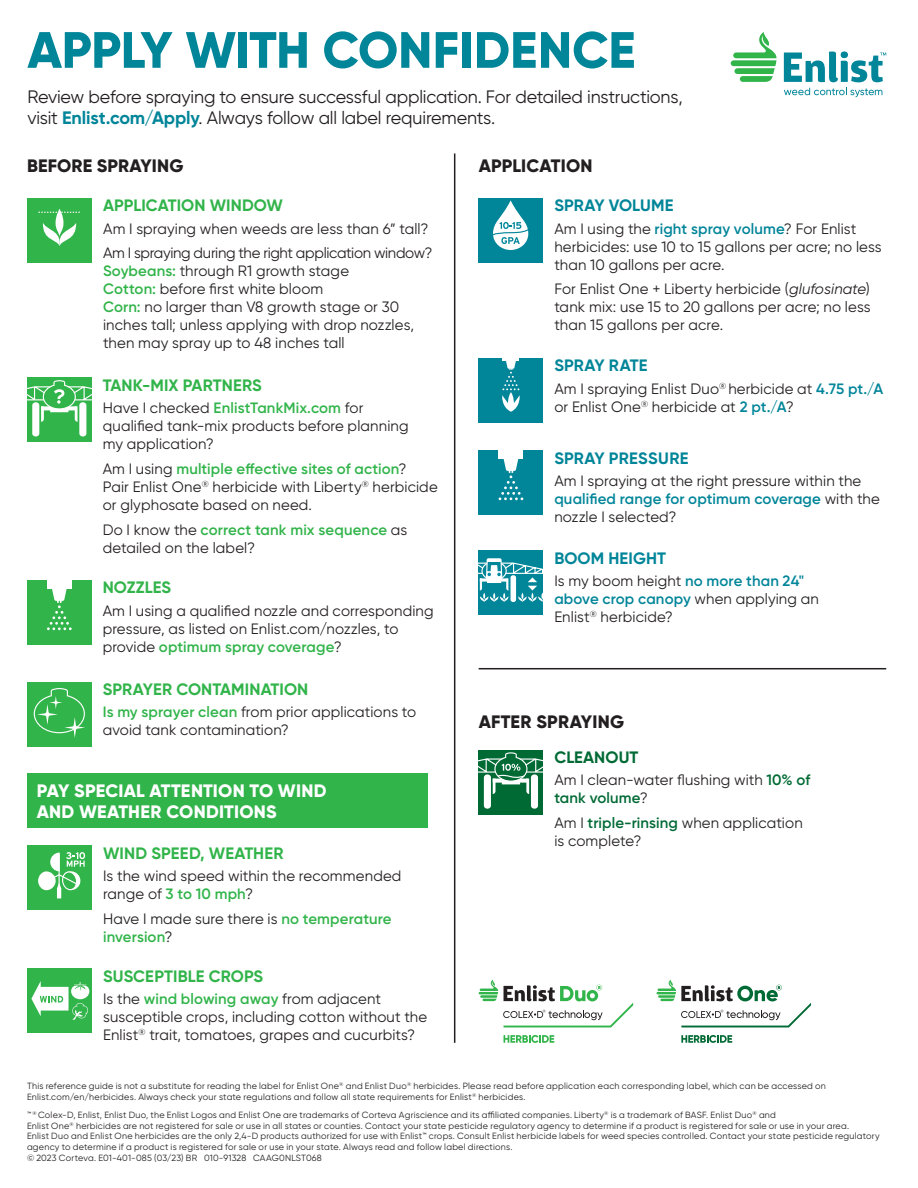
<style>
.page{position:relative;width:918px;height:1188px;background:#fff}
.page>*{position:absolute;margin:0;border:0;box-sizing:border-box;transform-origin:0 0}
.t1{font:800 51px "Gilroy";letter-spacing:-.005em;color:#008599}
.t2{font:18px/21.6px "Gilroy";letter-spacing:-.01em;color:#231f20}
.t3{font:800 18px/21.6px "Gilroy";letter-spacing:.01em;color:#fff}
.t4{font:800 18px "Gilroy";letter-spacing:.01em;color:#231f20}
.t5{font:700 16.5px "Gilroy";color:#31b44a}
.t6{font:700 16.5px "Gilroy";letter-spacing:.01em;color:#008599}
.t7{font:700 16.5px "Gilroy";color:#006a35}
.t8{font:15px/18px "Gilroy";letter-spacing:.01em;color:#231f20}
.t9{font:15px "Gilroy";letter-spacing:-.02em;color:#231f20}
.t10{font:600 15px/18px "Gilroy";letter-spacing:.01em;color:#31b44a}
.t11{font:9px/10.8px "Gilroy";letter-spacing:.025em;color:#231f20}
.s1{font-weight:700;color:#008599}
.s2{font-weight:600;color:#31b44a}
.s3{font-weight:400;color:#231f20}
.s4{font-weight:600;color:#008599}
.s5{font-style:italic}
.s6{font-weight:600;color:#006a35}
</style>
<div class="page">
<div style="left:27px;top:773px;width:401px;height:54px;background:#31b44a"></div>
<svg style="left:504px;top:1035px;width:50px;height:8px"></svg>
<svg style="left:479px;top:980px;width:154px;height:47px"></svg>
<svg style="left:681px;top:1035px;width:51px;height:8px"></svg>
<svg style="left:656px;top:980px;width:155px;height:47px"></svg>
<div style="left:27px;top:198px;width:65px;height:65px;background:#31b44a"></div>
<svg style="left:56px;top:209px;width:8px;height:28px"></svg>
<svg style="left:42px;top:223px;width:35px;height:23px"></svg>
<svg style="left:38px;top:212px;width:42px;height:1px"></svg>
<div style="left:27px;top:377px;width:65px;height:65px;background:#31b44a"></div>
<div style="left:79px;top:402px;width:7px;height:35px;background:#fff;border-radius:3px"></div>
<div style="left:32px;top:402px;width:7px;height:35px;background:#fff;border-radius:3px"></div>
<svg style="left:27px;top:380px;width:65px;height:42px"></svg>
<div style="left:27px;top:580px;width:65px;height:65px;background:#31b44a"></div>
<div style="left:47px;top:580px;width:25px;height:9px;background:#fff"></div>
<svg style="left:47px;top:589px;width:25px;height:41px"></svg>
<div style="left:27px;top:682px;width:65px;height:64px;background:#31b44a"></div>
<svg style="left:34px;top:688px;width:51px;height:50px"></svg>
<div style="left:27px;top:845px;width:65px;height:65px;background:#31b44a"></div>
<svg style="left:38px;top:871px;width:18px;height:19px"></svg>
<svg style="left:40px;top:852px;width:45px;height:46px"></svg>
<hr style="left:59px;top:854px;width:1px;height:42px;background:#fff">
<div style="left:27px;top:969px;width:65px;height:64px;background:#31b44a"></div>
<svg style="left:31px;top:981px;width:58px;height:39px"></svg>
<hr style="left:454px;top:153px;width:1px;height:890px;background:#231f20">
<div style="left:479px;top:198px;width:64px;height:65px;background:#008599"></div>
<svg style="left:493px;top:200px;width:36px;height:50px"></svg>
<div style="left:479px;top:358px;width:64px;height:65px;background:#008599"></div>
<svg style="left:502px;top:358px;width:18px;height:54px"></svg>
<div style="left:479px;top:450px;width:64px;height:65px;background:#008599"></div>
<div style="left:499px;top:450px;width:24px;height:9px;background:#fff"></div>
<svg style="left:499px;top:459px;width:24px;height:41px"></svg>
<div style="left:479px;top:551px;width:64px;height:64px;background:#008599"></div>
<svg style="left:479px;top:558px;width:64px;height:44px"></svg>
<div style="left:479px;top:750px;width:64px;height:64px;background:#006a35"></div>
<div style="left:531px;top:774px;width:7px;height:35px;background:#fff;border-radius:3px"></div>
<div style="left:484px;top:774px;width:7px;height:35px;background:#fff;border-radius:3px"></div>
<svg style="left:479px;top:752px;width:64px;height:42px"></svg>
<hr style="left:479px;top:668px;width:407px;height:1px;background:#231f20">
<svg style="left:731px;top:32px;width:46px;height:50px"></svg>
<svg style="left:784px;top:52px;width:102px;height:45px"></svg>
<p class="t1" style="left:27px;top:18px;width:610px">APPLY WITH CONFIDENCE</p>
<p class="t2" style="left:27px;top:86px;width:657px">Review before spraying to ensure successful application. For detailed instructions, visit <span class="s1">Enlist.com/Apply</span>. Always follow all label requirements.</p>
<p class="t4" style="left:27px;top:155px;width:158px">BEFORE SPRAYING</p>
<p class="t4" style="left:479px;top:155px;width:115px">APPLICATION</p>
<p class="t5" style="left:103px;top:195px;width:181px">APPLICATION WINDOW</p>
<p class="t8" style="left:103px;top:219px;width:327px">Am I spraying when weeds are less than 6” tall?</p>
<p class="t9" style="left:103px;top:244px;width:331px">Am I spraying during the right application window?</p>
<p class="t8" style="left:103px;top:262px;width:247px"><span class="s2">Soybeans:</span> through R1 growth stage</p>
<p class="t8" style="left:103px;top:280px;width:222px"><span class="s2">Cotton:</span> before first white bloom</p>
<p class="t8" style="left:103px;top:298px;width:313px"><span class="s2">Corn:</span> no larger than V8 growth stage or 30 inches tall; unless applying with drop nozzles, then may spray up to 48 inches tall</p>
<p class="t5" style="left:103px;top:375px;width:161px">TANK-MIX PARTNERS</p>
<p class="t8" style="left:103px;top:399px;width:307px">Have I checked <span class="s2">EnlistTankMix.com</span> for qualified tank-mix products before planning my application?</p>
<p class="t8" style="left:103px;top:459px;width:337px">Am I using <span class="s2">multiple effective sites of action</span>?<br>Pair Enlist One<sup>®</sup> herbicide with Liberty<sup>®</sup> herbicide or glyphosate based on need.</p>
<p class="t8" style="left:103px;top:520px;width:306px">Do I know the <span class="s2">correct tank mix sequence</span> as detailed on the label?</p>
<p class="t5" style="left:103px;top:577px;width:70px">NOZZLES</p>
<p class="t8" style="left:103px;top:601px;width:333px">Am I using a qualified nozzle and corresponding pressure, as listed on Enlist.com/nozzles, to provide <span class="s2">optimum spray coverage</span>?</p>
<p class="t5" style="left:103px;top:679px;width:207px">SPRAYER CONTAMINATION</p>
<p class="t8" style="left:103px;top:703px;width:315px"><span class="s2">Is my sprayer clean</span> from prior applications to avoid tank contamination?</p>
<p class="t3" style="left:37px;top:780px;width:291px">PAY SPECIAL ATTENTION TO WIND<br>AND WEATHER CONDITIONS</p>
<p class="t5" style="left:103px;top:842px;width:182px">WIND SPEED, WEATHER</p>
<p class="t8" style="left:103px;top:866px;width:300px">Is the wind speed within the recommended range of <span class="s2">3 to 10 mph</span>?</p>
<p class="t10" style="left:103px;top:909px;width:290px"><span class="s3">Have I made sure there is</span> no temperature inversion<span class="s3">?</span></p>
<p class="t5" style="left:103px;top:966px;width:162px">SUSCEPTIBLE CROPS</p>
<p class="t8" style="left:103px;top:990px;width:326px">Is the <span class="s2">wind blowing away</span> from adjacent susceptible crops, including cotton without the<br>Enlist<sup>®</sup> trait, tomatoes, grapes and cucurbits?</p>
<p class="t6" style="left:554px;top:195px;width:121px">SPRAY VOLUME</p>
<p class="t8" style="left:554px;top:219px;width:329px">Am I using the <span class="s4">right spray volume</span>? For Enlist herbicides: use 10 to 15 gallons per acre; no less than 10 gallons per acre.</p>
<p class="t8" style="left:554px;top:280px;width:318px;text-align:justify">For Enlist One + Liberty herbicide (<span class="s5">glufosinate</span>) tank mix: use 15 to 20 gallons per acre; no less than 15 gallons per acre.</p>
<p class="t6" style="left:554px;top:355px;width:95px">SPRAY RATE</p>
<p class="t8" style="left:554px;top:379px;width:330px">Am I spraying Enlist Duo<sup>®</sup> herbicide at <span class="s4">4.75 pt./A </span>or Enlist One<sup>®</sup> herbicide at <span class="s4">2 pt./A</span>?</p>
<p class="t6" style="left:554px;top:447px;width:136px">SPRAY PRESSURE</p>
<p class="t8" style="left:554px;top:471px;width:327px">Am I spraying at the right pressure within the <span class="s4">qualified range for optimum coverage</span> with the nozzle I selected?</p>
<p class="t6" style="left:554px;top:548px;width:113px">BOOM HEIGHT</p>
<p class="t8" style="left:554px;top:572px;width:266px">Is my boom height <span class="s4">no more than 24" above crop canopy</span> when applying an<br>Enlist<sup>®</sup> herbicide?</p>
<p class="t4" style="left:479px;top:710px;width:147px">AFTER SPRAYING</p>
<p class="t7" style="left:554px;top:747px;width:86px">CLEANOUT</p>
<p class="t8" style="left:554px;top:771px;width:257px">Am I clean-water flushing with <span class="s6">10% of tank volume</span>?</p>
<p class="t8" style="left:554px;top:814px;width:250px">Am I <span class="s6">triple-rinsing</span> when application is complete?</p>
<p class="t11" style="left:27px;top:1081px;width:801px">This reference guide is not a substitute for reading the label for Enlist One<sup>®</sup> and Enlist Duo<sup>®</sup> herbicides. Please read before application each corresponding label, which can be accessed on<br>Enlist.com/en/herbicides. Always check your state regulations and follow all state requirements for Enlist<sup>®</sup> herbicides.</p>
<p class="t11" style="left:27px;top:1109px;width:854px">™ <sup>®</sup> Colex-D, Enlist, Enlist Duo, the Enlist Logos and Enlist One are trademarks of Corteva Agriscience and its affiliated companies. Liberty<sup>®</sup> is a trademark of BASF. Enlist Duo<sup>®</sup> and<br>Enlist One<sup>®</sup> herbicides are not registered for sale or use in all states or counties. Contact your state pesticide regulatory agency to determine if a product is registered for sale or use in your area.<br>Enlist Duo and Enlist One herbicides are the only 2,4-D products authorized for use with Enlist™ crops. Consult Enlist herbicide labels for weed species controlled. Contact your state pesticide regulatory agency to determine if a product is registered for sale or use in your state. Always read and follow label directions.<br>© 2023 Corteva. E01-401-085 (03/23) BR 010-91328 CAAG0NLST068</p>
</div>
